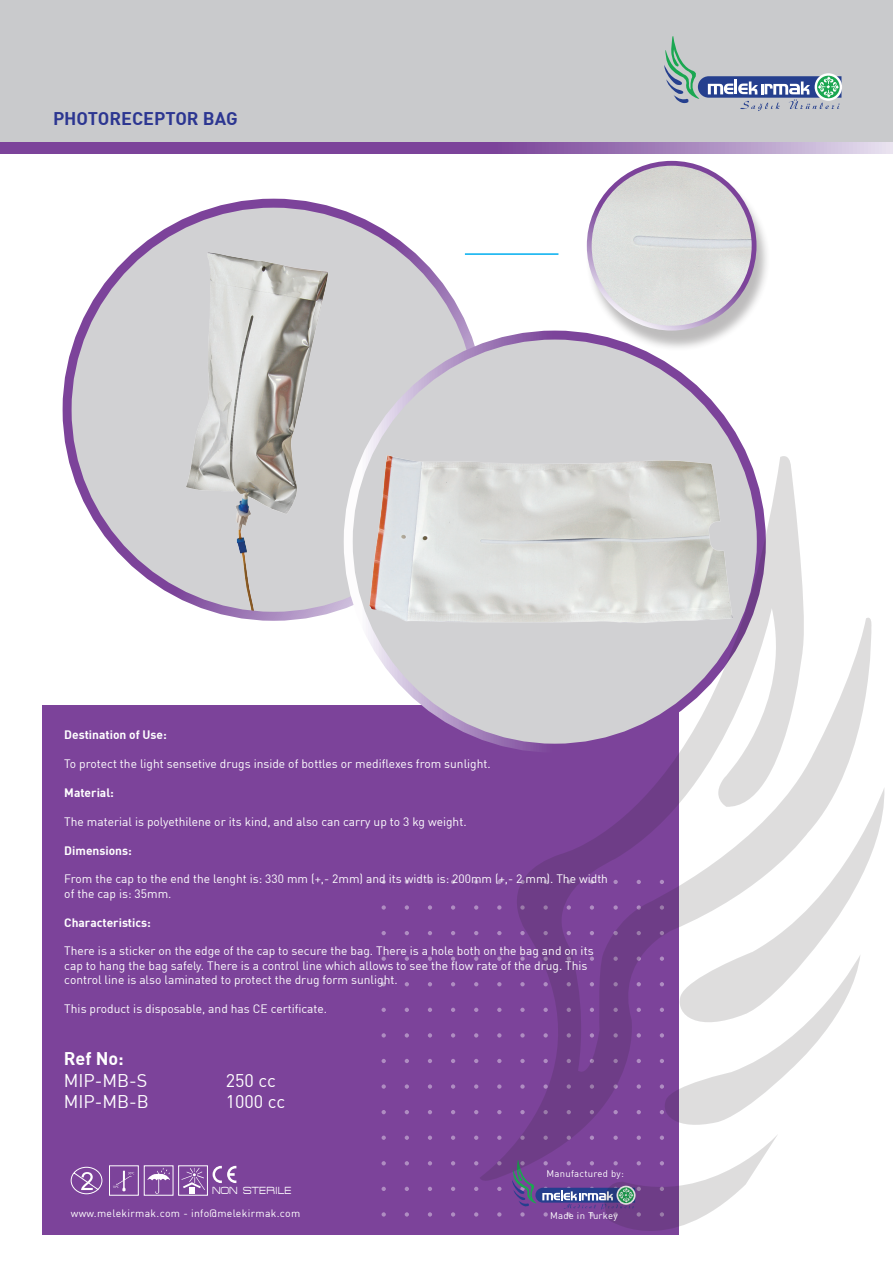
<style>
.page{position:relative;width:893px;height:1263px;background:#fff}
.page>*{position:absolute;margin:0;border:0;box-sizing:border-box;transform-origin:0 0}
.t1{font:18px "Safa DIN";color:#fff}
.t2{font:700 18px "Safa DIN";color:#2c3691}
.t3{font:700 18px "Safa DIN";color:#fff}
.t4{font:12px/14.4px "Safa DIN";color:#fff}
.t5{font:700 12px "Safa DIN";color:#fff}
.t6{font:10.5px "Safa DIN";letter-spacing:.03em;color:#fff}
.t7{font:10.5px "Federation";color:#fff;scale:.89 1}
.t8{font:9.6px "Safa DIN";letter-spacing:.03em;color:#fff}
</style>
<div class="page">
<div style="left:0;top:0;width:893px;height:144px;background:#c9cacc"></div>
<svg style="left:0;top:142px;width:893px;height:12px;background:#9164ab"></svg>
<svg style="left:664px;top:36px;width:177px;height:75px"></svg>
<div style="left:43px;top:705px;width:636px;height:530px;background:#7c439a"></div>
<svg style="left:382px;top:880px;width:4px;height:4px"></svg>
<svg style="left:405px;top:880px;width:4px;height:4px"></svg>
<svg style="left:428px;top:880px;width:4px;height:4px"></svg>
<svg style="left:451px;top:880px;width:4px;height:4px"></svg>
<svg style="left:474px;top:880px;width:4px;height:4px"></svg>
<svg style="left:382px;top:905px;width:4px;height:5px"></svg>
<svg style="left:405px;top:905px;width:4px;height:5px"></svg>
<svg style="left:428px;top:905px;width:4px;height:5px"></svg>
<svg style="left:451px;top:905px;width:4px;height:5px"></svg>
<svg style="left:474px;top:905px;width:4px;height:5px"></svg>
<svg style="left:382px;top:931px;width:4px;height:4px"></svg>
<svg style="left:405px;top:931px;width:4px;height:4px"></svg>
<svg style="left:428px;top:931px;width:4px;height:4px"></svg>
<svg style="left:451px;top:931px;width:4px;height:4px"></svg>
<svg style="left:474px;top:931px;width:4px;height:4px"></svg>
<svg style="left:382px;top:956px;width:4px;height:5px"></svg>
<svg style="left:405px;top:956px;width:4px;height:5px"></svg>
<svg style="left:428px;top:956px;width:4px;height:5px"></svg>
<svg style="left:451px;top:956px;width:4px;height:5px"></svg>
<svg style="left:474px;top:956px;width:4px;height:5px"></svg>
<svg style="left:382px;top:982px;width:4px;height:4px"></svg>
<svg style="left:405px;top:982px;width:4px;height:4px"></svg>
<svg style="left:428px;top:982px;width:4px;height:4px"></svg>
<svg style="left:451px;top:982px;width:4px;height:4px"></svg>
<svg style="left:474px;top:982px;width:4px;height:4px"></svg>
<svg style="left:382px;top:1008px;width:4px;height:4px"></svg>
<svg style="left:405px;top:1008px;width:4px;height:4px"></svg>
<svg style="left:428px;top:1008px;width:4px;height:4px"></svg>
<svg style="left:451px;top:1008px;width:4px;height:4px"></svg>
<svg style="left:474px;top:1008px;width:4px;height:4px"></svg>
<svg style="left:382px;top:1033px;width:4px;height:4px"></svg>
<svg style="left:405px;top:1033px;width:4px;height:4px"></svg>
<svg style="left:428px;top:1033px;width:4px;height:4px"></svg>
<svg style="left:451px;top:1033px;width:4px;height:4px"></svg>
<svg style="left:474px;top:1033px;width:4px;height:4px"></svg>
<svg style="left:382px;top:1059px;width:4px;height:4px"></svg>
<svg style="left:405px;top:1059px;width:4px;height:4px"></svg>
<svg style="left:428px;top:1059px;width:4px;height:4px"></svg>
<svg style="left:451px;top:1059px;width:4px;height:4px"></svg>
<svg style="left:474px;top:1059px;width:4px;height:4px"></svg>
<svg style="left:382px;top:1084px;width:4px;height:5px"></svg>
<svg style="left:405px;top:1084px;width:4px;height:5px"></svg>
<svg style="left:428px;top:1084px;width:4px;height:5px"></svg>
<svg style="left:451px;top:1084px;width:4px;height:5px"></svg>
<svg style="left:474px;top:1084px;width:4px;height:5px"></svg>
<svg style="left:382px;top:1110px;width:4px;height:4px"></svg>
<svg style="left:405px;top:1110px;width:4px;height:4px"></svg>
<svg style="left:428px;top:1110px;width:4px;height:4px"></svg>
<svg style="left:451px;top:1110px;width:4px;height:4px"></svg>
<svg style="left:474px;top:1110px;width:4px;height:4px"></svg>
<svg style="left:382px;top:1135px;width:4px;height:5px"></svg>
<svg style="left:405px;top:1135px;width:4px;height:5px"></svg>
<svg style="left:428px;top:1135px;width:4px;height:5px"></svg>
<svg style="left:451px;top:1135px;width:4px;height:5px"></svg>
<svg style="left:474px;top:1135px;width:4px;height:5px"></svg>
<svg style="left:382px;top:1161px;width:4px;height:4px"></svg>
<svg style="left:405px;top:1161px;width:4px;height:4px"></svg>
<svg style="left:428px;top:1161px;width:4px;height:4px"></svg>
<svg style="left:451px;top:1161px;width:4px;height:4px"></svg>
<svg style="left:474px;top:1161px;width:4px;height:4px"></svg>
<svg style="left:382px;top:1187px;width:4px;height:4px"></svg>
<svg style="left:405px;top:1187px;width:4px;height:4px"></svg>
<svg style="left:428px;top:1187px;width:4px;height:4px"></svg>
<svg style="left:451px;top:1187px;width:4px;height:4px"></svg>
<svg style="left:474px;top:1187px;width:4px;height:4px"></svg>
<svg style="left:497px;top:1187px;width:4px;height:4px"></svg>
<svg style="left:382px;top:1212px;width:4px;height:4px"></svg>
<svg style="left:405px;top:1212px;width:4px;height:4px"></svg>
<svg style="left:428px;top:1212px;width:4px;height:4px"></svg>
<svg style="left:451px;top:1212px;width:4px;height:4px"></svg>
<svg style="left:474px;top:1212px;width:4px;height:4px"></svg>
<svg style="left:497px;top:1212px;width:4px;height:4px"></svg>
<div style="left:585px;top:166px;width:186px;height:186px;background:#231f20;opacity:.3"></div>
<img style="left:589px;top:163px;width:165px;height:165px;border-radius:82px">
<div style="left:587px;top:161px;width:169px;height:170px;border:5px solid #fff;border-radius:50%"></div>
<hr style="left:465px;top:253px;width:93px;height:2px;background:#00aeef">
<div style="left:67px;top:203px;width:413px;height:413px;background:#d1d1d3;border-radius:50%"></div>
<img style="left:169px;top:246px;width:254px;height:370px">
<div style="left:348px;top:335px;width:413px;height:413px;background:#d1d1d3;border-radius:50%"></div>
<img style="left:365px;top:452px;width:381px;height:186px">
<svg style="left:480px;top:454px;width:392px;height:727px"></svg>
<svg style="left:512px;top:954px;width:348px;height:277px"></svg>
<svg style="left:675px;top:787px;width:210px;height:246px"></svg>
<div style="left:144px;top:1165px;width:29px;height:31px;border:1px solid #fff"></div>
<svg style="left:148px;top:1168px;width:22px;height:26px"></svg>
<div style="left:178px;top:1165px;width:30px;height:31px;border:1px solid #fff"></div>
<svg style="left:183px;top:1168px;width:22px;height:26px"></svg>
<div style="left:109px;top:1165px;width:30px;height:31px;border:1px solid #fff"></div>
<svg style="left:113px;top:1170px;width:21px;height:21px"></svg>
<svg style="left:213px;top:1166px;width:23px;height:17px"></svg>
<svg style="left:70px;top:1166px;width:33px;height:28px"></svg>
<h1 class="t2" style="left:53px;top:107px;width:186px">PHOTORECEPTOR BAG</h1>
<p class="t5" style="left:64px;top:727px;width:104px">Destination of Use:</p>
<p class="t4" style="left:64px;top:756px;width:428px">To protect the light sensetive drugs inside of bottles or mediflexes from sunlight.</p>
<p class="t5" style="left:64px;top:785px;width:51px">Material:</p>
<p class="t4" style="left:64px;top:814px;width:404px">The material is polyethilene or its kind, and also can carry up to 3 kg weight.</p>
<p class="t5" style="left:64px;top:842px;width:69px">Dimensions:</p>
<p class="t4" style="left:64px;top:872px;width:545px">From the cap to the end the lenght is: 330 mm (+,- 2mm) and its width is: 200mm (+,- 2 mm). The width of the cap is: 35mm.</p>
<p class="t5" style="left:64px;top:914px;width:88px">Characteristics:</p>
<p class="t4" style="left:64px;top:944px;width:531px">There is a sticker on the edge of the cap to secure the bag. There is a hole both on the bag and on its cap to hang the bag safely. There is a control line which allows to see the flow rate of the drug. This control line is also laminated to protect the drug form sunlight.</p>
<p class="t4" style="left:64px;top:1001px;width:264px">This product is disposable, and has CE certificate.</p>
<h1 class="t3" style="left:64px;top:1047px;width:62px">Ref No:</h1>
<h1 class="t1" style="left:64px;top:1069px;width:85px">MIP-MB-S</h1>
<h1 class="t1" style="left:226px;top:1069px;width:52px">250 cc</h1>
<h1 class="t1" style="left:64px;top:1090px;width:87px">MIP-MB-B</h1>
<h1 class="t1" style="left:226px;top:1090px;width:61px">1000 cc</h1>
<p class="t7" style="left:212px;top:1184px;width:91px">NON STERILE</p>
<p class="t6" style="left:71px;top:1206px;width:231px">www.melekirmak.com - info@melekirmak.com</p>
<p class="t8" style="left:546px;top:1168px;width:79px">Manufactured by:</p>
<p class="t8" style="left:550px;top:1209px;width:69px">Made in Turkey</p>
</div>
